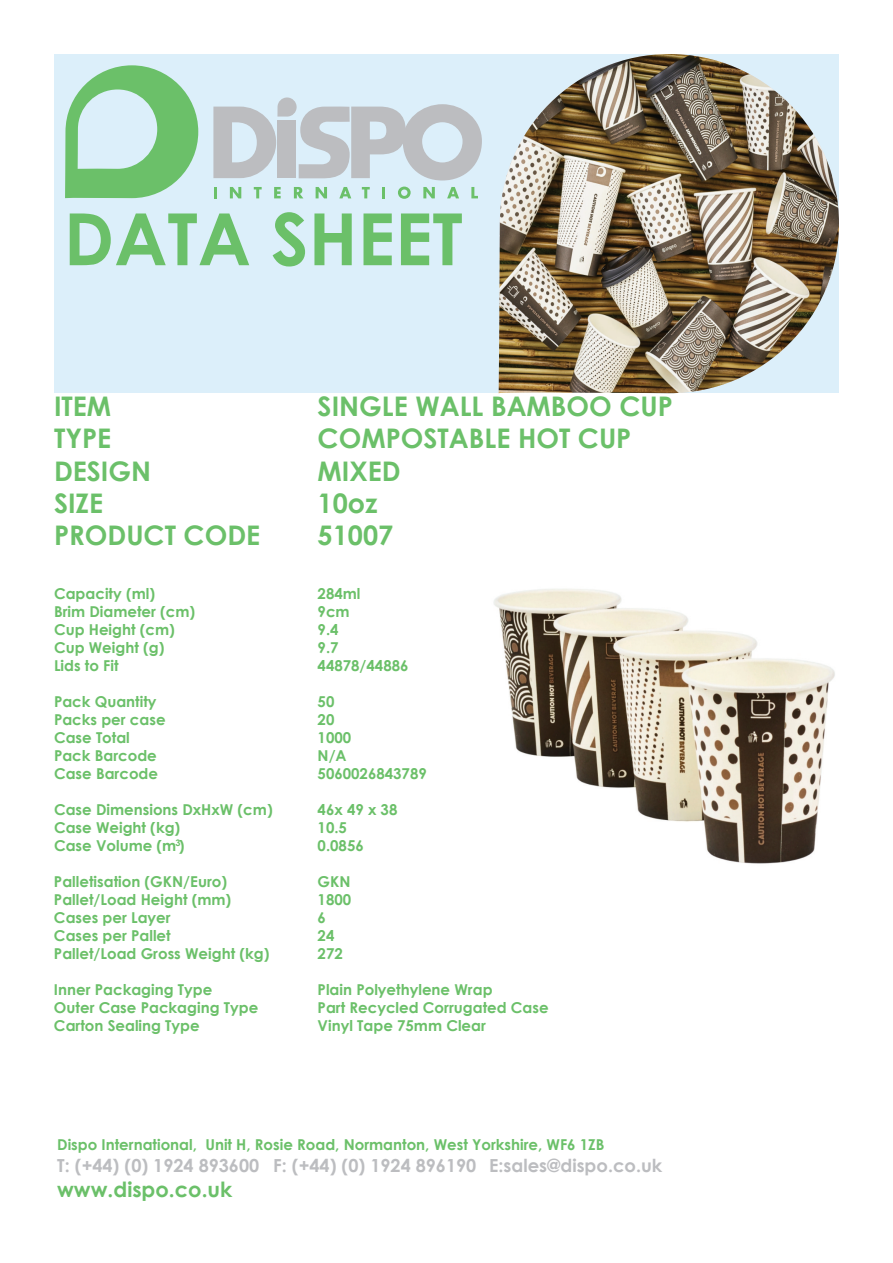
<style>
.page{position:relative;width:893px;height:1263px;background:#fff}
.page>*{position:absolute;margin:0;border:0;box-sizing:border-box;transform-origin:0 0}
.t1{font:700 72px "Century Gothic";color:#6bc069}
.t2{font:700 27px/32.4px "Century Gothic";color:#6bc069}
.t3{font:700 21px "Century Gothic";color:#6bc069}
.t4{font:700 18px "Century Gothic";color:#bcbdc0}
.t5{font:700 15px/18px "Century Gothic";color:#6bc069}
.t6{font:700 9px "Century Gothic";color:#6bc069}
</style>
<div class="page">
<div style="left:54px;top:54px;width:785px;height:339px;background:#dceffa"></div>
<svg style="left:214px;top:187px;width:3px;height:11px"></svg>
<svg style="left:230px;top:187px;width:11px;height:11px"></svg>
<svg style="left:254px;top:187px;width:8px;height:11px"></svg>
<svg style="left:274px;top:187px;width:7px;height:11px"></svg>
<svg style="left:294px;top:187px;width:9px;height:11px"></svg>
<svg style="left:316px;top:187px;width:11px;height:11px"></svg>
<svg style="left:339px;top:187px;width:12px;height:11px"></svg>
<svg style="left:362px;top:187px;width:8px;height:11px"></svg>
<svg style="left:382px;top:187px;width:3px;height:11px"></svg>
<svg style="left:398px;top:187px;width:13px;height:12px"></svg>
<svg style="left:423px;top:187px;width:12px;height:11px"></svg>
<svg style="left:447px;top:187px;width:12px;height:11px"></svg>
<svg style="left:471px;top:187px;width:7px;height:11px"></svg>
<svg style="left:65px;top:65px;width:133px;height:134px"></svg>
<svg style="left:213px;top:97px;width:269px;height:83px"></svg>
<img style="left:493px;top:589px;width:342px;height:275px">
<img style="left:499px;top:54px;width:340px;height:339px">
<h1 class="t1" style="left:64px;top:184px;width:400px">DATA SHEET</h1>
<h2 class="t2" style="left:54px;top:388px;width:208px">ITEM<br>TYPE<br>DESIGN<br>SIZE<br>PRODUCT CODE</h2>
<p class="t5" style="left:54px;top:584px;width:143px">Capacity (ml)<br>Brim Diameter (cm)<br>Cup Height (cm)<br>Cup Weight (g)<br>Lids to Fit</p>
<p class="t5" style="left:54px;top:692px;width:113px">Pack Quantity<br>Packs per case<br>Case Total<br>Pack Barcode<br>Case Barcode</p>
<p class="t5" style="left:54px;top:800px;width:220px">Case Dimensions DxHxW (cm)<br>Case Weight (kg)<br>Case Volume (m )</p>
<p class="t5" style="left:54px;top:872px;width:217px">Palletisation (GKN/Euro)<br>Pallet/Load Height (mm)<br>Cases per Layer<br>Cases per Pallet<br>Pallet/Load Gross Weight (kg)</p>
<p class="t5" style="left:54px;top:980px;width:206px">Inner Packaging Type<br>Outer Case Packaging Type<br>Carton Sealing Type</p>
<p class="t6" style="left:175px;top:836px;width:7px">3</p>
<h2 class="t2" style="left:318px;top:388px;width:357px">SINGLE WALL BAMBOO CUP<br>COMPOSTABLE HOT CUP<br>MIXED<br>10oz<br>51007</h2>
<p class="t5" style="left:318px;top:584px;width:92px">284ml<br>9cm<br>9.4<br>9.7<br>44878/44886</p>
<p class="t5" style="left:318px;top:692px;width:111px">50<br>20<br>1000<br>N/A<br>5060026843789</p>
<p class="t5" style="left:318px;top:800px;width:81px">46x 49 x 38<br>10.5<br>0.0856</p>
<p class="t5" style="left:318px;top:872px;width:35px">GKN<br>1800<br>6<br>24<br>272</p>
<p class="t5" style="left:318px;top:980px;width:232px">Plain Polyethylene Wrap<br>Part Recycled Corrugated Case<br>Vinyl Tape 75mm Clear</p>
<p class="t5" style="left:57px;top:1135px;width:549px">Dispo International, Unit H, Rosie Road, Normanton, West Yorkshire, WF6 1ZB</p>
<p class="t4" style="left:57px;top:1151px;width:607px">T: (+44) (0) 1924 893600 F: (+44) (0) 1924 896190 E:sales@dispo.co.uk</p>
<h3 class="t3" style="left:57px;top:1173px;width:177px">www.dispo.co.uk</h3>
</div>
